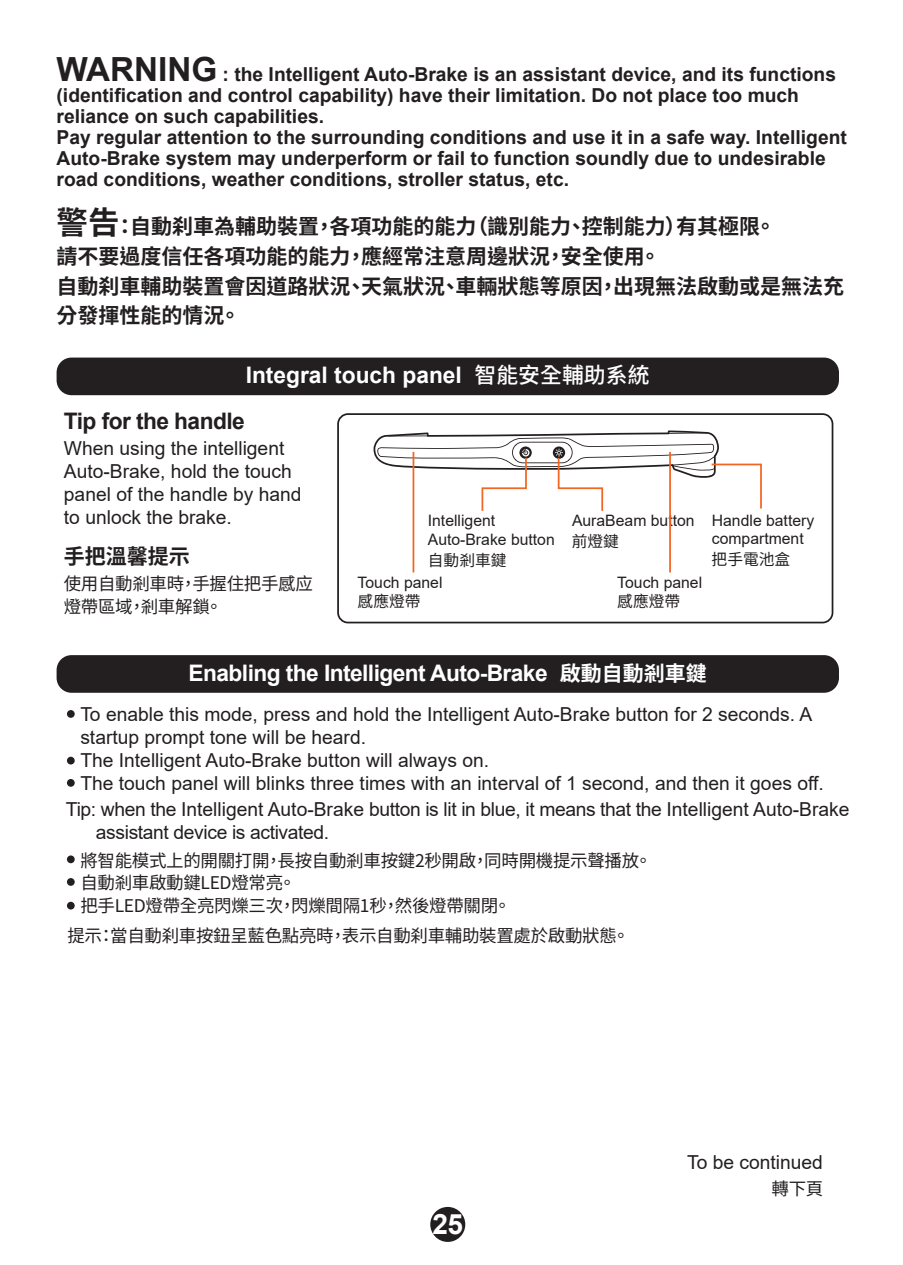
<style>
.page{position:relative;width:903px;height:1265px;background:#fff}
.page>*{position:absolute;margin:0;border:0;box-sizing:border-box;transform-origin:0 0}
.t1{font:700 28px "Arial";color:#fff}
.t2{font:700 22.75px "Arial";letter-spacing:-.025em;color:#fff}
.t3{font:700 22.75px "Arial";color:#fff}
.t4{font:700 22.75px "Arial";letter-spacing:-.025em;color:#231f20}
.t5{font:700 21px/29.8px "Source Han Sans TC";color:#231f20}
.t6{font:700 19.25px/21px "Arial";color:#231f20}
.t7{font:19.25px/23.1px "Arial";color:#231f20}
.t8{font:19.25px/22.8px "Arial";letter-spacing:-.02em;color:#231f20}
.t9{font:17.5px/22.8px "Source Han Sans TC";letter-spacing:-.02em;color:#231f20}
.t10{font:15.75px/18.9px "Arial";color:#231f20}
.t11{font:15.75px "Source Han Sans TC";color:#231f20}
.s1{font-size:33.25px}
.s2{font-size:31.5px}
.s3{font-family:"Source Han Sans TC";font-weight:500;font-size:21.88px}
.s4{font-family:"Source Han Sans TC";font-size:21px}
</style>
<div class="page">
<div style="left:57px;top:358px;width:782px;height:37px;background:#231f20;border-radius:15px"></div>
<div style="left:57px;top:655px;width:782px;height:38px;background:#231f20;border-radius:15px"></div>
<div style="left:430px;top:1207px;width:35px;height:35px;background:#231f20;border-radius:50%"></div>
<div style="left:337px;top:413px;width:496px;height:210px;border:2px solid #231f20;border-radius:10px"></div>
<svg style="left:373px;top:430px;width:389px;height:83px"></svg>
<hr style="left:413px;top:452px;width:1px;height:120px;background:#f36621">
<hr style="left:669px;top:452px;width:2px;height:120px;background:#f36621">
<div style="left:67px;top:710px;width:8px;height:8px;background:#231f20;border-radius:50%"></div>
<div style="left:67px;top:757px;width:8px;height:7px;background:#231f20;border-radius:50%"></div>
<div style="left:67px;top:779px;width:8px;height:8px;background:#231f20;border-radius:50%"></div>
<div style="left:67px;top:855px;width:8px;height:8px;background:#231f20;border-radius:50%"></div>
<div style="left:67px;top:878px;width:8px;height:8px;background:#231f20;border-radius:50%"></div>
<div style="left:67px;top:902px;width:8px;height:8px;background:#231f20;border-radius:50%"></div>
<p class="t6" style="left:57px;top:64px;width:792px"><span class="s1">WARNING</span> : the Intelligent Auto-Brake is an assistant device, and its functions (identification and control capability) have their limitation. Do not place too much reliance on such capabilities.<br>Pay regular attention to the surrounding conditions and use it in a safe way. Intelligent Auto-Brake system may underperform or fail to function soundly due to undesirable road conditions, weather conditions, stroller status, etc.</p>
<p class="t5" style="left:57px;top:212px;width:789px"><span class="s2">警告</span>：自動刹車為輔助裝置，各項功能的能力（識別能力、控制能力）有其極限。<br>請不要過度信任各項功能的能力，應經常注意周邊狀況，安全使用。<br>自動刹車輔助裝置會因道路狀況、天氣狀況、車輛狀態等原因，出現無法啟動或是無法充分發揮性能的情況。</p>
<p class="t3" style="left:246px;top:359px;width:405px">Integral touch panel <span class="s3">智能安全輔助系統</span></p>
<p class="t4" style="left:64px;top:405px;width:182px">Tip for the handle</p>
<p class="t7" style="left:64px;top:436px;width:239px">When using the intelligent<br>Auto-Brake, hold the touch panel of the handle by hand to unlock the brake.</p>
<p class="t5" style="left:64px;top:542px;width:128px">手把溫馨提示</p>
<p class="t9" style="left:64px;top:572px;width:251px">使用自動剎車時，手握住把手感应燈帶區域，剎車解鎖。</p>
<p class="t10" style="left:428px;top:511px;width:128px">Intelligent<br>Auto-Brake button</p>
<p class="t10" style="left:572px;top:511px;width:124px">AuraBeam button</p>
<p class="t10" style="left:358px;top:573px;width:86px">Touch panel</p>
<p class="t10" style="left:617px;top:573px;width:86px">Touch panel</p>
<p class="t11" style="left:572px;top:532px;width:49px">前燈鍵</p>
<p class="t11" style="left:428px;top:551px;width:80px">自動剎車鍵</p>
<p class="t11" style="left:358px;top:592px;width:64px">感應燈帶</p>
<p class="t11" style="left:617px;top:592px;width:64px">感應燈帶</p>
<p class="t10" style="left:712px;top:512px;width:104px;line-height:17.5px">Handle battery compartment</p>
<p class="t11" style="left:712px;top:550px;width:80px">把手電池盒</p>
<p class="t2" style="left:189px;top:657px;width:520px">Enabling the Intelligent Auto-Brake <span class="s4">啟動自動剎車鍵</span></p>
<p class="t7" style="left:80px;top:702px;width:745px">To enable this mode, press and hold the Intelligent Auto-Brake button for 2 seconds. A startup prompt tone will be heard.<br>The Intelligent Auto-Brake button will always on.<br>The touch panel will blinks three times with an interval of 1 second, and then it goes off.</p>
<p class="t8" style="left:96px;top:798px;width:755px;text-indent:-30px">Tip: when the Intelligent Auto-Brake button is lit in blue, it means that the Intelligent Auto-Brake assistant device is activated.</p>
<p class="t9" style="left:80px;top:849px;width:573px">將智能模式上的開關打開，長按自動剎車按鍵2秒開啟，同時開機提示聲播放。自動剎車啟動鍵LED燈常亮。<br>把手LED燈帶全亮閃爍三次，閃爍間隔1秒，然後燈帶關閉。</p>
<p class="t9" style="left:67px;top:925px;width:564px">提示：當自動刹車按鈕呈藍色點亮時，表示自動刹車輔助裝置處於啟動狀態。</p>
<h1 class="t1" style="left:432px;top:1205px;width:32px">25</h1>
<p class="t7" style="left:687px;top:1150px;width:137px">To be continued</p>
<p class="t9" style="left:771px;top:1178px;width:53px">轉下頁</p>
</div>
